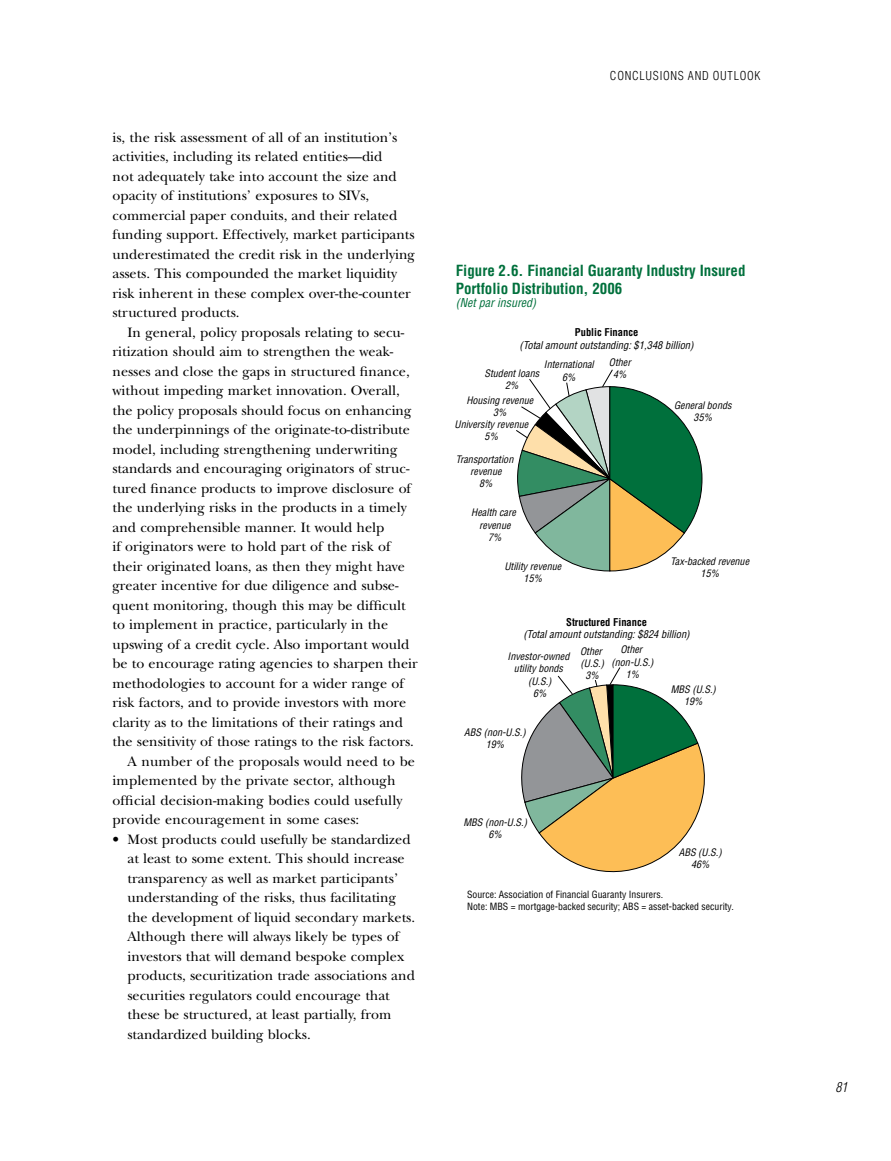
<style>
.page{position:relative;width:891px;height:1161px;background:#fff}
.page>*{position:absolute;margin:0;border:0;box-sizing:border-box;transform-origin:0 0}
.t1{font:700 condensed 15px/18px "Helvetica";color:#00703c}
.t2{font:14.25px/19.5px "New Baskerville";color:#000}
.t3{font:italic 300 condensed 13.5px "Helvetica";color:#000}
.t4{font:300 condensed 12px "Helvetica";letter-spacing:.06em;color:#000}
.t5{font:italic condensed 12px "Helvetica";color:#00703c}
.t6{font:italic condensed 10.5px "Helvetica";color:#000}
.t7{font:700 condensed 10.5px "Helvetica";color:#000}
.t8{font:italic condensed 10.05px/12.1px "Helvetica";color:#000;text-align:center}
.t9{font:condensed 9.75px/11.7px "Helvetica";color:#000}
</style>
<div class="page">
<svg style="left:516px;top:369px;width:189px;height:504px"></svg>
<p class="t2" style="left:112px;top:127px;width:304px">is, the risk assessment of all of an institution’s activities, including its related entities—did<br>not adequately take into account the size and opacity of institutions’ exposures to SIVs, commercial paper conduits, and their related funding support. Effectively, market participants underestimated the credit risk in the underlying assets. This compounded the market liquidity risk inherent in these complex over-the-counter structured products.</p>
<p class="t2" style="left:128px;top:322px;width:278px">In general, policy proposals relating to secu-</p>
<p class="t2" style="left:112px;top:342px;width:282px">ritization should aim to strengthen the weak-</p>
<p class="t2" style="left:112px;top:361px;width:299px">nesses and close the gaps in structured finance,</p>
<p class="t2" style="left:112px;top:381px;width:289px">without impeding market innovation. Overall,</p>
<p class="t2" style="left:112px;top:400px;width:301px">the policy proposals should focus on enhancing</p>
<p class="t2" style="left:112px;top:420px;width:299px">the underpinnings of the originate-to-distribute</p>
<p class="t2" style="left:112px;top:439px;width:287px">model, including strengthening underwriting</p>
<p class="t2" style="left:112px;top:459px;width:299px">standards and encouraging originators of struc-</p>
<p class="t2" style="left:112px;top:478px;width:300px">tured finance products to improve disclosure of</p>
<p class="t2" style="left:112px;top:498px;width:296px">the underlying risks in the products in a timely</p>
<p class="t2" style="left:112px;top:517px;width:274px">and comprehensible manner. It would help</p>
<p class="t2" style="left:112px;top:537px;width:280px">if originators were to hold part of the risk of</p>
<p class="t2" style="left:112px;top:556px;width:294px">their originated loans, as then they might have</p>
<p class="t2" style="left:112px;top:576px;width:288px">greater incentive for due diligence and subse-</p>
<p class="t2" style="left:112px;top:595px;width:295px">quent monitoring, though this may be difficult</p>
<p class="t2" style="left:112px;top:615px;width:277px">to implement in practice, particularly in the</p>
<p class="t2" style="left:112px;top:634px;width:298px">upswing of a credit cycle. Also important would</p>
<p class="t2" style="left:112px;top:654px;width:307px">be to encourage rating agencies to sharpen their</p>
<p class="t2" style="left:112px;top:673px;width:293px">methodologies to account for a wider range of</p>
<p class="t2" style="left:112px;top:693px;width:295px">risk factors, and to provide investors with more</p>
<p class="t2" style="left:112px;top:712px;width:292px">clarity as to the limitations of their ratings and</p>
<p class="t2" style="left:112px;top:732px;width:303px">the sensitivity of those ratings to the risk factors.</p>
<p class="t2" style="left:128px;top:751px;width:289px">A number of the proposals would need to be</p>
<p class="t2" style="left:112px;top:771px;width:285px">implemented by the private sector, although</p>
<p class="t2" style="left:112px;top:790px;width:292px">official decision-making bodies could usefully</p>
<p class="t2" style="left:112px;top:810px;width:248px">provide encouragement in some cases:</p>
<p class="t2" style="left:128px;top:829px;width:289px;text-indent:-15px">• Most products could usefully be standardized at least to some extent. This should increase transparency as well as market participants’ understanding of the risks, thus facilitating the development of liquid secondary markets.<br>Although there will always likely be types of investors that will demand bespoke complex products, securitization trade associations and securities regulators could encourage that these be structured, at least partially, from standardized building blocks.</p>
<p class="t4" style="left:610px;top:68px;width:152px">CONCLUSIONS AND OUTLOOK</p>
<p class="t1" style="left:456px;top:261px;width:291px">Figure 2.6. Financial Guaranty Industry Insured<br>Portfolio Distribution, 2006</p>
<p class="t5" style="left:456px;top:295px;width:82px">(Net par insured)</p>
<p class="t7" style="left:575px;top:326px;width:65px">Public Finance</p>
<p class="t6" style="left:520px;top:338px;width:176px">(Total amount outstanding: $1,348 billion)</p>
<p class="t8" style="left:609px;top:356px;width:23px">Other<br>4%</p>
<p class="t8" style="left:544px;top:359px;width:51px">International</p>
<p class="t8" style="left:485px;top:367px;width:56px">Student loans</p>
<p class="t8" style="left:562px;top:371px;width:15px">6%</p>
<p class="t8" style="left:466px;top:378px;width:69px;line-height:14.4px;text-align:left;text-indent:39px">2%<br>Housing revenue</p>
<p class="t8" style="left:493px;top:406px;width:15px">3%</p>
<p class="t8" style="left:454px;top:418px;width:75px">University revenue</p>
<p class="t8" style="left:485px;top:431px;width:15px">5%</p>
<p class="t8" style="left:456px;top:453px;width:59px">Transportation revenue<br>8%</p>
<p class="t8" style="left:471px;top:507px;width:46px">Health care revenue<br>7%</p>
<p class="t8" style="left:504px;top:560px;width:58px">Utility revenue<br>15%</p>
<p class="t8" style="left:671px;top:555px;width:80px">Tax-backed revenue<br>15%</p>
<p class="t8" style="left:674px;top:399px;width:59px">General bonds<br>35%</p>
<p class="t7" style="left:566px;top:615px;width:82px">Structured Finance</p>
<p class="t6" style="left:523px;top:628px;width:168px">(Total amount outstanding: $824 billion)</p>
<p class="t8" style="left:508px;top:651px;width:63px">Investor-owned utility bonds (U.S.)<br>6%</p>
<p class="t8" style="left:464px;top:726px;width:63px">ABS (non-U.S.)<br>19%</p>
<p class="t8" style="left:580px;top:645px;width:25px">Other (U.S.)<br>3%</p>
<p class="t8" style="left:612px;top:644px;width:44px">Other (non-U.S.)<br>1%</p>
<p class="t8" style="left:671px;top:683px;width:47px">MBS (U.S.)<br>19%</p>
<p class="t8" style="left:463px;top:816px;width:65px">MBS (non-U.S.)<br>6%</p>
<p class="t8" style="left:679px;top:846px;width:44px">ABS (U.S.)<br>46%</p>
<p class="t9" style="left:467px;top:889px;width:268px">Source: Association of Financial Guaranty Insurers.<br>Note: MBS = mortgage-backed security; ABS = asset-backed security.</p>
<p class="t3" style="left:836px;top:1079px;width:7px">81</p>
</div>
